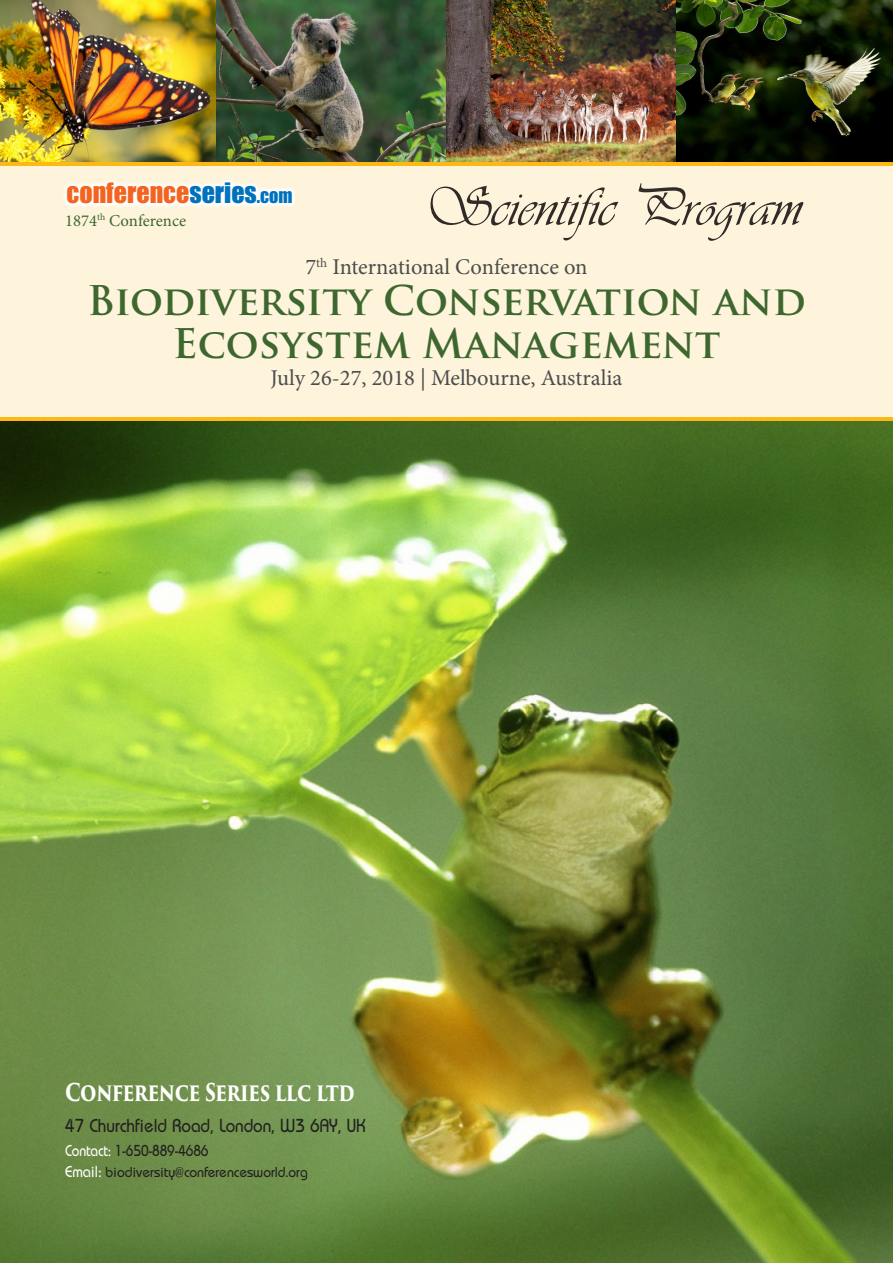
<style>
.page{position:relative;width:893px;height:1263px;background:#fff}
.page>*{position:absolute;margin:0;border:0;box-sizing:border-box;transform-origin:0 0}
.t1{font:56.4px "Vivaldii";color:#302a28}
.t2{font:700 39.9px/42.8px "Trajan Pro";color:#3e6730;text-align:center}
.t3{font:25.95px "Impact";color:#f36421}
.t4{font:700 23.85px "Trajan Pro 3";letter-spacing:-.035em;color:#fff;scale:.8 1}
.t5{font:22.5px "Minion Pro";color:#4b4c4d}
.t6{font:19.5px "Opal";letter-spacing:-.01em;color:#231f20;scale:.9 1}
.t7{font:16.65px "Minion Pro";color:#3e6730}
.t8{font:16.5px "Opal";letter-spacing:-.015em;color:#231f20;scale:.85 1}
.t9{font:15px "Opal";letter-spacing:-.01em;color:#231f20;scale:.95 1}
.s1{color:#0072bc}
.s2{font-size:18.15px;color:#0072bc}
.s3{color:#fff}
.s4{font-size:16.5px;color:#fff}
</style>
<div class="page">
<div style="left:0;top:162px;width:893px;height:259px;background:#fcb814"></div>
<img style="left:0;top:421px;width:893px;height:842px">
<img style="left:0;top:0;width:217px;height:162px">
<img style="left:217px;top:0;width:229px;height:162px">
<img style="left:446px;top:0;width:230px;height:162px">
<div style="left:0;top:166px;width:893px;height:251px;background:#fef4db"></div>
<img style="left:676px;top:0;width:217px;height:162px">
<svg style="left:64px;top:180px;width:230px;height:27px;fill:#fefefe"></svg>
<p class="t3" style="left:67px;top:173px;width:228px">CONFERENCE<span class="s1">SERIES</span><span class="s2">.COM</span></p>
<p class="t7" style="left:65px;top:209px;width:122px">1874<sup>th</sup> Conference</p>
<p class="t1" style="left:423px;top:174px;width:380px">Scientific Program</p>
<p class="t5" style="left:305px;top:252px;width:284px">7<sup>th</sup> International Conference on</p>
<p class="t2" style="left:87px;top:280px;width:720px">Biodiversity Conservation and<br>Ecosystem Management</p>
<p class="t5" style="left:271px;top:363px;width:353px">July 26-27, 2018 | Melbourne, Australia</p>
<p class="t4" style="left:65px;top:1075px;width:364px">CONFERENCE SERIES LLC LTD</p>
<p class="t6" style="left:65px;top:1114px;width:336px">47 Churchfield Road, London, W3 6AY, UK</p>
<p class="t8" style="left:65px;top:1140px;width:170px"><span class="s3">Contact:</span> 1-650-889-4686</p>
<p class="t9" style="left:65px;top:1163px;width:257px"><span class="s4">Email:</span> biodiversity@conferencesworld.org</p>
</div>
